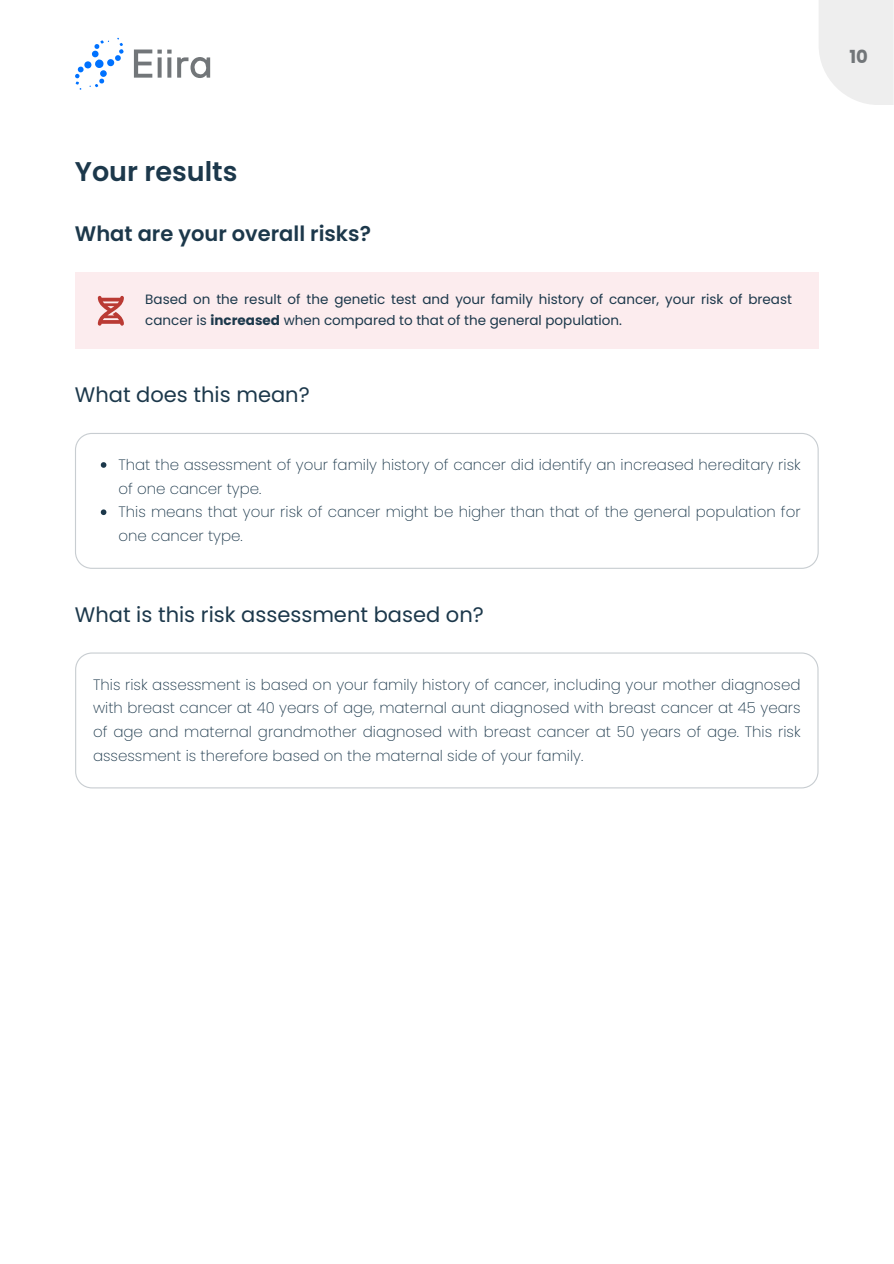
<style>
.page{position:relative;width:894px;height:1264px;background:#fff}
.page>*{position:absolute;margin:0;border:0;box-sizing:border-box;transform-origin:0 0}
.t1{font:600 27px "Poppins";color:#1c384b}
.t2{font:21px "Poppins";color:#1c384b}
.t3{font:600 21px "Poppins";color:#1c384b}
.t4{font:700 18px "Poppins";color:#727679}
.t5{font:200 15px/23.7px "Poppins";color:#1c384b;text-align:justify}
.t6{font:13.5px/21.3px "Poppins";color:#1c384b}
.s1{font-weight:700}
</style>
<div class="page">
<svg style="left:75px;top:40px;width:34px;height:50px"></svg>
<svg style="left:115px;top:38px;width:9px;height:23px"></svg>
<div style="left:107px;top:59px;width:7px;height:7px;background:#0072ff;border-radius:3px"></div>
<svg style="left:134px;top:49px;width:37px;height:29px"></svg>
<svg style="left:177px;top:57px;width:33px;height:21px"></svg>
<svg style="left:819px;top:0;width:74px;height:105px;background:#efefef"></svg>
<svg style="left:75px;top:652px;width:743px;height:136px"></svg>
<div style="left:75px;top:272px;width:743px;height:77px;background:#fcecee"></div>
<svg style="left:98px;top:296px;width:26px;height:29px"></svg>
<svg style="left:75px;top:433px;width:743px;height:136px"></svg>
<svg style="left:101px;top:462px;width:5px;height:6px"></svg>
<svg style="left:101px;top:509px;width:5px;height:6px"></svg>
<h1 class="t1" style="left:75px;top:152px;width:164px">Your results</h1>
<h2 class="t3" style="left:75px;top:219px;width:297px">What are your overall risks?</h2>
<p class="t6" style="left:145px;top:288px;width:648px">Based on the result of the genetic test and your family history of cancer, your risk of breast cancer is <span class="s1">increased</span> when compared to that of the general population.</p>
<h2 class="t2" style="left:75px;top:380px;width:236px">What does this mean?</h2>
<p class="t5" style="left:118px;top:453px;width:683px;text-align:left">That the assessment of your family history of cancer did identify an increased hereditary risk of one cancer type.<br>This means that your risk of cancer might be higher than that of the general population for one cancer type.</p>
<h2 class="t2" style="left:75px;top:600px;width:410px">What is this risk assessment based on?</h2>
<p class="t5" style="left:93px;top:672px;width:708px">This risk assessment is based on your family history of cancer, including your mother diagnosed with breast cancer at 40 years of age, maternal aunt diagnosed with breast cancer at 45 years of age and maternal grandmother diagnosed with breast cancer at 50 years of age. This risk assessment is therefore based on the maternal side of your family.</p>
<p class="t4" style="left:849px;top:44px;width:20px">10</p>
</div>
